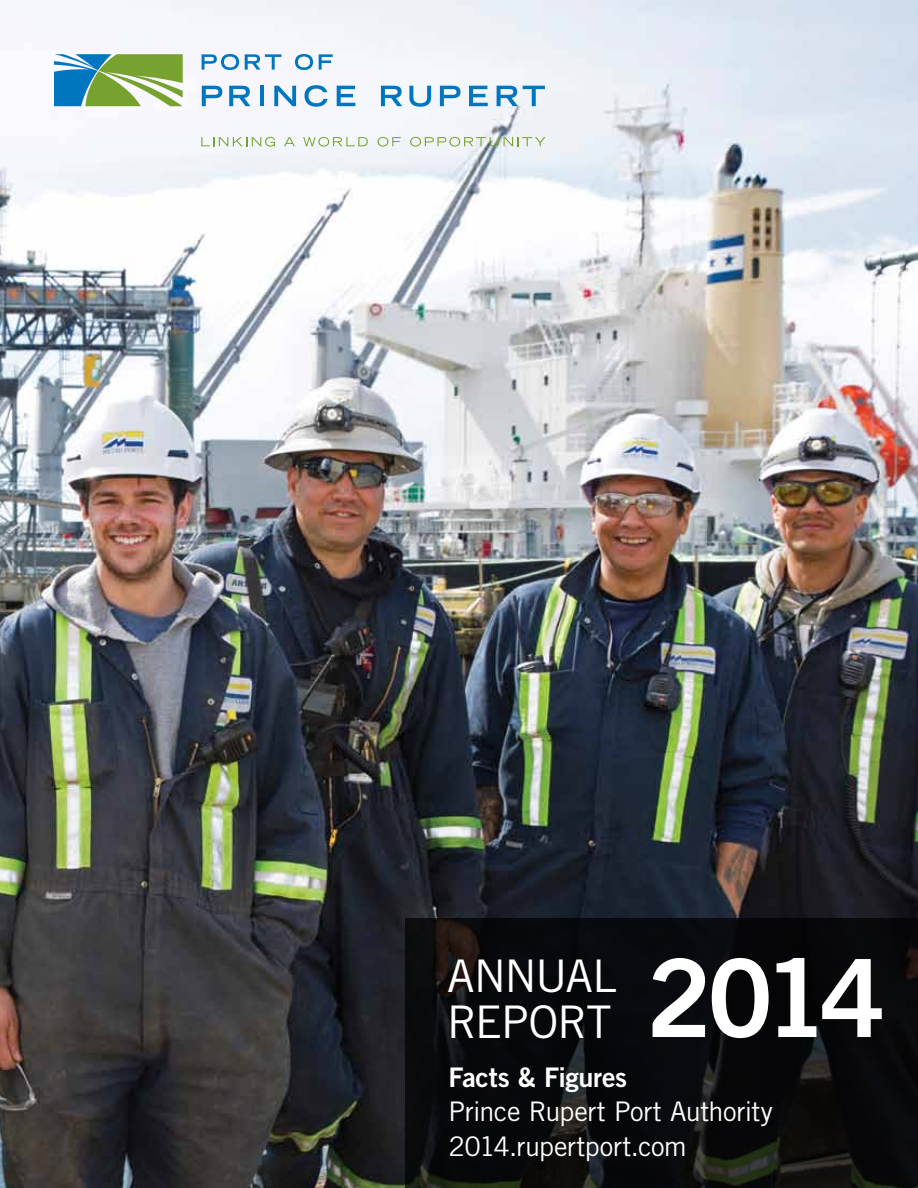
<style>
.page{position:relative;width:918px;height:1188px;background:#fff}
.page>*{position:absolute;margin:0;border:0;box-sizing:border-box;transform-origin:0 0}
.t1{font:108px "Trade Gothic LT Std Bd 2";color:#fff}
.t2{font:45px/46.5px "Trade Gothic LT Std";letter-spacing:-.03em;color:#fff}
.t3{font:27px/34.5px "Trade Gothic LT Std";letter-spacing:-.025em;color:#fff}
.t4{font:27px "Trade Gothic LT Std Bd 2";letter-spacing:-.015em;color:#fff}
</style>
<div class="page">
<img style="left:0;top:0;width:918px;height:1188px">
<svg style="left:405px;top:918px;width:513px;height:270px;background:#0a0b0d"></svg>
<svg style="left:201px;top:137px;width:74px;height:10px"></svg>
<svg style="left:284px;top:137px;width:11px;height:9px"></svg>
<svg style="left:303px;top:137px;width:65px;height:10px"></svg>
<svg style="left:378px;top:137px;width:23px;height:10px"></svg>
<svg style="left:410px;top:137px;width:136px;height:10px"></svg>
<svg style="left:202px;top:54px;width:37px;height:16px"></svg>
<svg style="left:245px;top:54px;width:36px;height:16px"></svg>
<svg style="left:295px;top:54px;width:18px;height:16px"></svg>
<svg style="left:319px;top:54px;width:14px;height:16px"></svg>
<svg style="left:202px;top:86px;width:20px;height:20px"></svg>
<svg style="left:229px;top:86px;width:21px;height:20px"></svg>
<hr style="left:260px;top:86px;width:4px;height:20px;background:#0076c0">
<svg style="left:274px;top:86px;width:22px;height:20px"></svg>
<svg style="left:305px;top:85px;width:23px;height:22px"></svg>
<svg style="left:337px;top:86px;width:18px;height:20px"></svg>
<svg style="left:381px;top:86px;width:21px;height:20px"></svg>
<svg style="left:409px;top:86px;width:22px;height:21px"></svg>
<svg style="left:440px;top:86px;width:20px;height:20px"></svg>
<svg style="left:469px;top:86px;width:19px;height:20px"></svg>
<svg style="left:497px;top:86px;width:48px;height:20px"></svg>
<svg style="left:54px;top:54px;width:129px;height:52px"></svg>
<h2 class="t2" style="left:447px;top:952px;width:172px">annual report</h2>
<h1 class="t1" style="left:647px;top:931px;width:241px">2014</h1>
<p class="t4" style="left:449px;top:1060px;width:180px">Facts &amp; Figures</p>
<p class="t3" style="left:449px;top:1094px;width:326px">Prince Rupert Port Authority<br>2014.rupertport.com</p>
</div>
